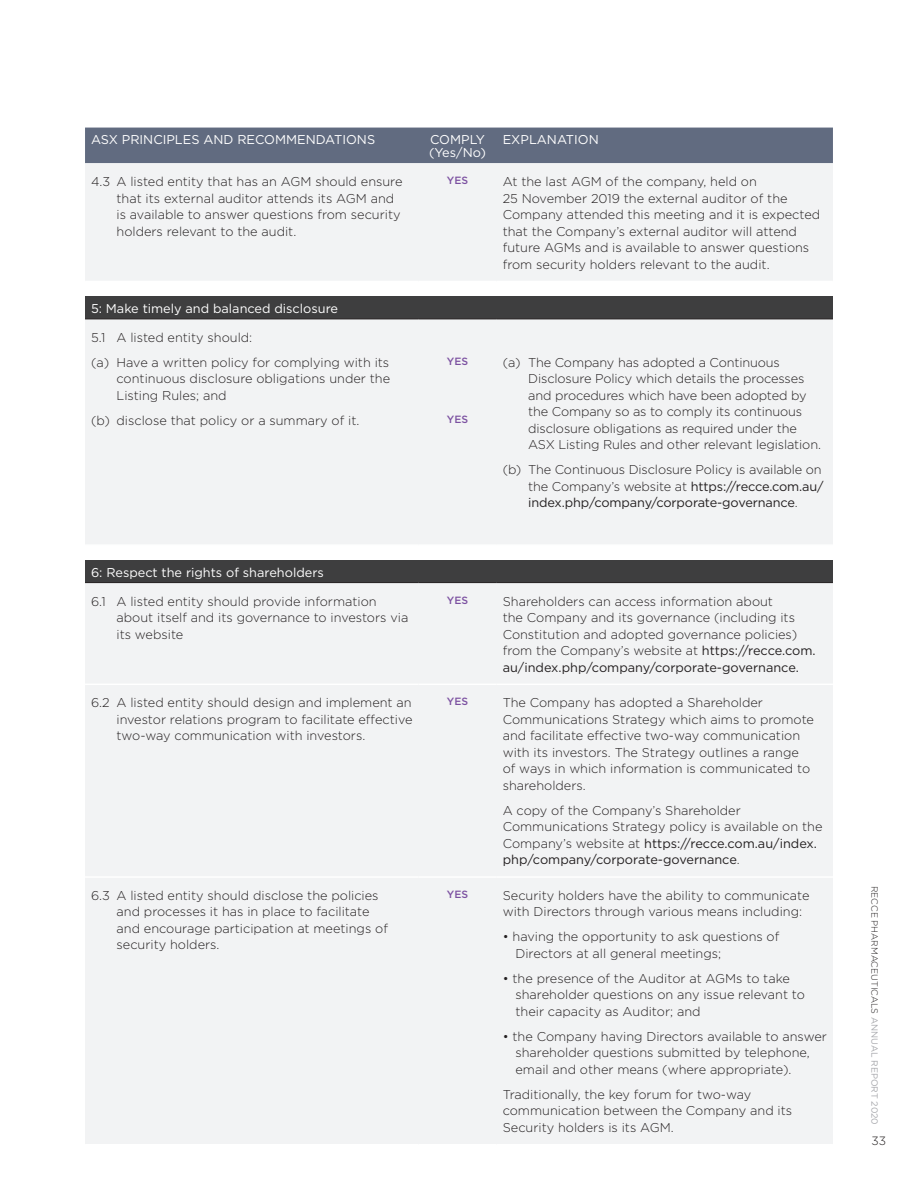
<style>
.page{position:relative;width:918px;height:1188px;background:#fff}
.page>*{position:absolute;margin:0;border:0;box-sizing:border-box;transform-origin:0 0}
.FIn_Copy{font:300 12.75px/16.5px "Gotham";color:#231f20}
.FIn_Copy-2{font:12.75px/13.5px "Gotham";color:#fff}
.t1{font:300 12px "Gotham";color:#231f20}
.FIn_Copy-3{font:500 10.5px "Gotham";color:#7c51a1}
.t2{font:300 9px "Gotham";color:#231f20}
.s1{font-weight:400}
.s2{font-weight:400;color:#a8a9ad}
</style>
<div class="page">
<div style="left:85px;top:128px;width:748px;height:35px;background:#616b80"></div>
<div style="left:85px;top:163px;width:748px;height:118px;background:#f2f3f4"></div>
<div style="left:85px;top:297px;width:748px;height:22px;background:#3e3e3f"></div>
<div style="left:85px;top:320px;width:748px;height:224px;background:#f2f3f4"></div>
<hr style="left:85px;top:319px;width:333px;height:1px;background:#231f20">
<hr style="left:418px;top:319px;width:79px;height:1px;background:#231f20">
<hr style="left:497px;top:319px;width:336px;height:1px;background:#231f20">
<div style="left:85px;top:560px;width:748px;height:23px;background:#3e3e3f"></div>
<div style="left:85px;top:583px;width:748px;height:561px;background:#f2f3f4"></div>
<hr style="left:85px;top:582px;width:333px;height:1px;background:#231f20">
<hr style="left:418px;top:582px;width:79px;height:1px;background:#231f20">
<hr style="left:497px;top:582px;width:336px;height:1px;background:#231f20">
<hr style="left:85px;top:684px;width:333px;height:1px;background:#fff">
<hr style="left:418px;top:684px;width:79px;height:1px;background:#fff">
<hr style="left:497px;top:684px;width:336px;height:1px;background:#fff">
<hr style="left:85px;top:876px;width:333px;height:2px;background:#fff">
<hr style="left:418px;top:876px;width:79px;height:2px;background:#fff">
<hr style="left:497px;top:876px;width:336px;height:2px;background:#fff">
<p class="FIn_Copy-2" style="left:91px;top:132px;width:286px">ASX PRINCIPLES AND RECOMMENDATIONS</p>
<p class="FIn_Copy-2" style="left:429px;top:132px;width:59px">COMPLY (Yes/No)</p>
<p class="FIn_Copy-2" style="left:503px;top:132px;width:98px">EXPLANATION</p>
<p class="FIn_Copy" style="left:117px;top:173px;width:287px;text-indent:-26px">4.3 A listed entity that has an AGM should ensure that its external auditor attends its AGM and is available to answer questions from security holders relevant to the audit.</p>
<p class="FIn_Copy-3" style="left:447px;top:174px;width:23px">YES</p>
<p class="FIn_Copy" style="left:503px;top:173px;width:319px">At the last AGM of the company, held on<br>25 November 2019 the external auditor of the Company attended this meeting and it is expected that the Company’s external auditor will attend future AGMs and is available to answer questions from security holders relevant to the audit.</p>
<p class="FIn_Copy-2" style="left:91px;top:301px;width:249px">5: Make timely and balanced disclosure</p>
<p class="FIn_Copy" style="left:91px;top:329px;width:163px">5.1 A listed entity should:</p>
<p class="FIn_Copy" style="left:117px;top:354px;width:275px;text-align:justify;text-indent:-26px">(a) Have a written policy for complying with its continuous disclosure obligations under the Listing Rules; and</p>
<p class="FIn_Copy" style="left:91px;top:412px;width:270px">(b) disclose that policy or a summary of it.</p>
<p class="FIn_Copy" style="left:528px;top:354px;width:294px;text-indent:-26px">(a) The Company has adopted a Continuous Disclosure Policy which details the processes and procedures which have been adopted by the Company so as to comply its continuous disclosure obligations as required under the ASX Listing Rules and other relevant legislation.</p>
<p class="FIn_Copy" style="left:528px;top:461px;width:297px;text-indent:-26px">(b) The Continuous Disclosure Policy is available on the Company’s website at <span class="s1">https://recce.com.au/ index.php/company/corporate-governance</span>.</p>
<p class="FIn_Copy-3" style="left:447px;top:354px;width:23px">YES</p>
<p class="FIn_Copy-3" style="left:447px;top:413px;width:23px">YES</p>
<p class="FIn_Copy-2" style="left:91px;top:565px;width:234px">6: Respect the rights of shareholders</p>
<p class="FIn_Copy" style="left:117px;top:592px;width:293px;text-indent:-26px">6.1 A listed entity should provide information about itself and its governance to investors via its website</p>
<p class="FIn_Copy-3" style="left:447px;top:593px;width:23px">YES</p>
<p class="FIn_Copy" style="left:503px;top:592px;width:314px">Shareholders can access information about<br>the Company and its governance (including its Constitution and adopted governance policies) from the Company’s website at <span class="s1">https://recce.com. au/index.php/company/corporate-governance.</span></p>
<p class="FIn_Copy" style="left:117px;top:694px;width:297px;text-align:justify;text-indent:-26px">6.2 A listed entity should design and implement an investor relations program to facilitate effective two-way communication with investors.</p>
<p class="FIn_Copy-3" style="left:447px;top:695px;width:23px">YES</p>
<p class="FIn_Copy" style="left:503px;top:694px;width:313px">The Company has adopted a Shareholder Communications Strategy which aims to promote and facilitate effective two-way communication with its investors. The Strategy outlines a range of ways in which information is communicated to shareholders.</p>
<p class="FIn_Copy" style="left:503px;top:802px;width:321px">A copy of the Company’s Shareholder Communications Strategy policy is available on the Company’s website at <span class="s1">https://recce.com.au/index. php/company/corporate-governance</span>.</p>
<p class="FIn_Copy" style="left:117px;top:887px;width:273px;text-indent:-26px">6.3 A listed entity should disclose the policies and processes it has in place to facilitate and encourage participation at meetings of security holders.</p>
<p class="FIn_Copy-3" style="left:447px;top:888px;width:23px">YES</p>
<p class="FIn_Copy" style="left:503px;top:887px;width:308px">Security holders have the ability to communicate with Directors through various means including:</p>
<p class="FIn_Copy" style="left:515px;top:928px;width:265px;text-indent:-13px">• having the opportunity to ask questions of<br>Directors at all general meetings;</p>
<p class="FIn_Copy" style="left:515px;top:970px;width:291px;text-indent:-13px">• the presence of the Auditor at AGMs to take shareholder questions on any issue relevant to their capacity as Auditor; and</p>
<p class="FIn_Copy" style="left:515px;top:1028px;width:313px;text-indent:-13px">• the Company having Directors available to answer shareholder questions submitted by telephone, email and other means (where appropriate).</p>
<p class="FIn_Copy" style="left:503px;top:1086px;width:291px">Traditionally, the key forum for two-way communication between the Company and its<br>Security holders is its AGM.</p>
<p class="t2" style="left:881px;top:886px;width:241px;rotate:90deg">RECCE PHARMACEUTICALS <span class="s2">ANNUAL REPORT 2020</span></p>
<p class="t1" style="left:872px;top:1134px;width:16px">33</p>
</div>
